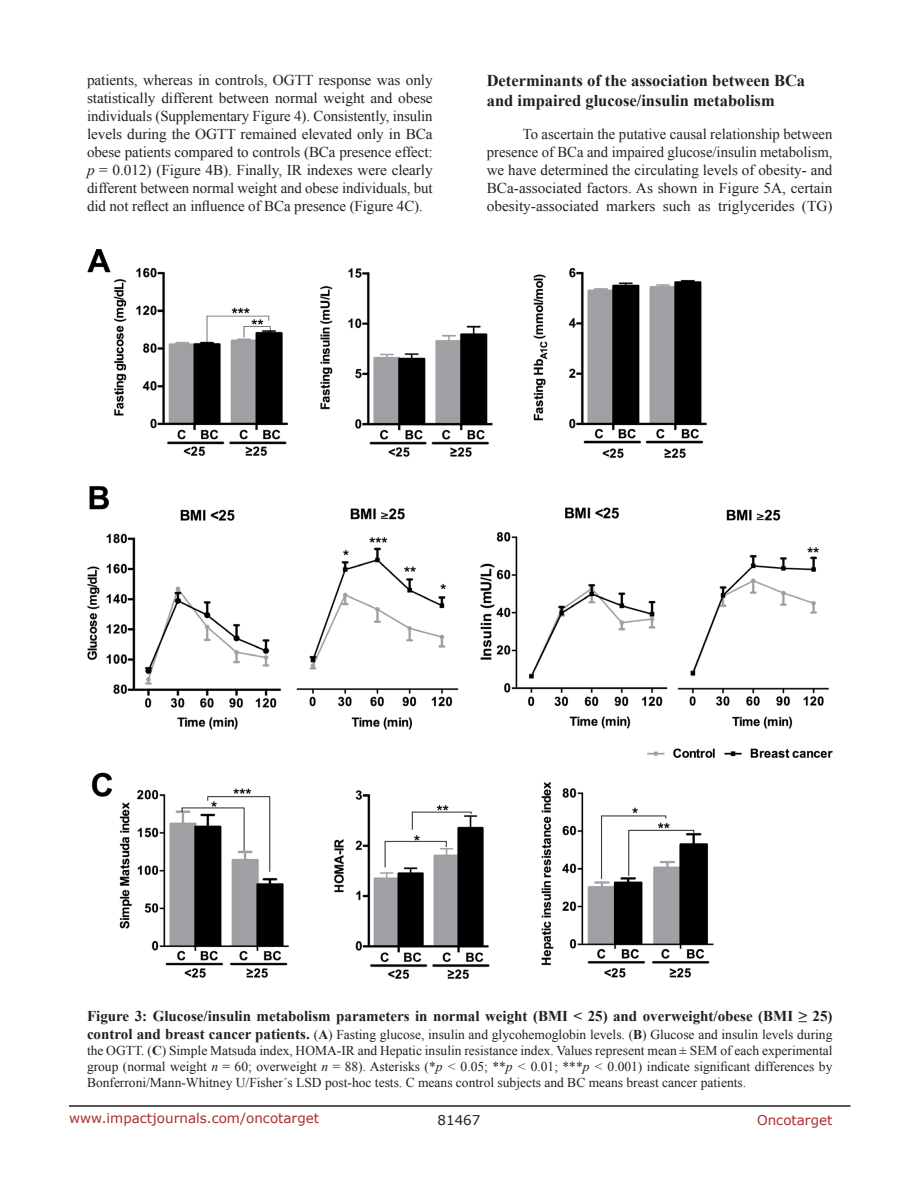
<style>
.page{position:relative;width:918px;height:1188px;background:#fff}
.page>*{position:absolute;margin:0;border:0;box-sizing:border-box;transform-origin:0 0}
.SubHeading_middle{font:700 16.5px/19.8px "Times New Roman";color:#231f20}
.BodyText{font:15px/18px "Times New Roman";letter-spacing:-.005em;color:#231f20;text-align:justify}
.FigureText{font:700 15px "Times New Roman";color:#231f20}
.FigureText-2{font:13.5px/16.2px "Times New Roman";color:#231f20;text-align:justify}
.t1{font:13.5px "Verdana";color:#ac2b31}
.t2{font:13.5px "Verdana";color:#231f20}
.s1{font-style:italic}
.s2{font-weight:700;font-size:15px}
.s3{font-weight:700}
</style>
<div class="page">
<hr style="left:69px;top:1105px;width:781px;height:2px;background:#231f20">
<img style="left:87px;top:249px;width:745px;height:730px">
<p class="BodyText" style="left:87px;top:71px;width:347px">patients, whereas in controls, OGTT response was only statistically different between normal weight and obese individuals (Supplementary Figure 4). Consistently, insulin levels during the OGTT remained elevated only in BCa obese patients compared to controls (BCa presence effect: <span class="s1">p</span> = 0.012) (Figure 4B). Finally, IR indexes were clearly different between normal weight and obese individuals, but did not reflect an influence of BCa presence (Figure 4C).</p>
<p class="SubHeading_middle" style="left:487px;top:70px;width:320px">Determinants of the association between BCa and impaired glucose/insulin metabolism</p>
<p class="BodyText" style="left:487px;top:125px;width:347px;text-indent:36px">To ascertain the putative causal relationship between presence of BCa and impaired glucose/insulin metabolism, we have determined the circulating levels of obesity- and BCa-associated factors. As shown in Figure 5A, certain obesity-associated markers such as triglycerides (TG)</p>
<p class="FigureText" style="left:87px;top:1005px;width:747px">Figure 3: Glucose/insulin metabolism parameters in normal weight (BMI &lt; 25) and overweight/obese (BMI ≥ 25)</p>
<p class="FigureText-2" style="left:87px;top:1026px;width:747px"><span class="s2">control and breast cancer patients.</span> (<span class="s3">A</span>) Fasting glucose, insulin and glycohemoglobin levels. (<span class="s3">B</span>) Glucose and insulin levels during the OGTT. (<span class="s3">C</span>) Simple Matsuda index, HOMA-IR and Hepatic insulin resistance index. Values represent mean ± SEM of each experimental group (normal weight <span class="s1">n</span> = 60; overweight <span class="s1">n</span> = 88). Asterisks (*<span class="s1">p &lt;</span> 0.05; **<span class="s1">p &lt;</span> 0.01; ***<span class="s1">p &lt;</span> 0.001) indicate significant differences by Bonferroni/Mann-Whitney U/Fisher´s LSD post-hoc tests. C means control subjects and BC means breast cancer patients.</p>
<p class="t1" style="left:69px;top:1109px;width:252px">www.impactjournals.com/oncotarget</p>
<p class="t2" style="left:438px;top:1111px;width:44px">81467</p>
<p class="t1" style="left:757px;top:1111px;width:77px">Oncotarget</p>
</div>
